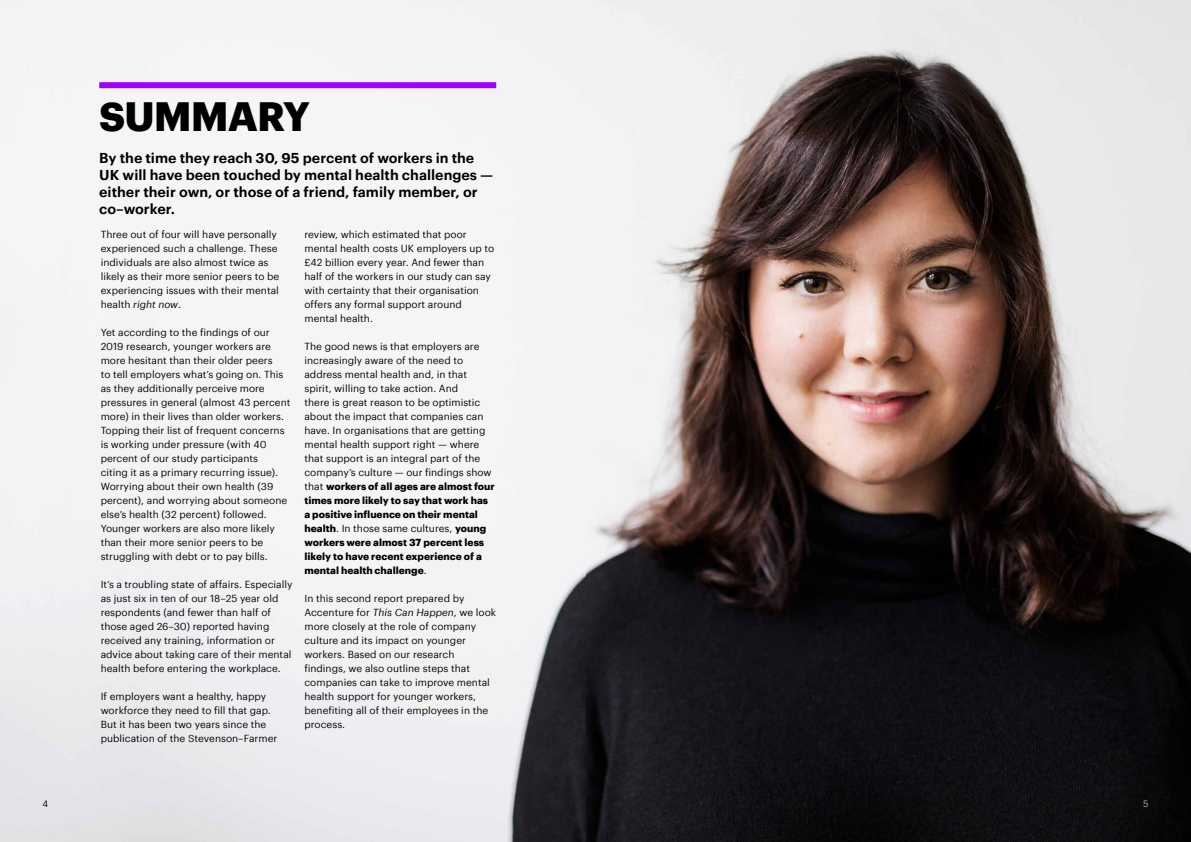
<style>
.page{position:relative;width:1191px;height:842px;background:#fff}
.page>*{position:absolute;margin:0;border:0;box-sizing:border-box;transform-origin:0 0}
.t1{font:700 40px "Graphik";letter-spacing:-.025em;color:#000}
.t2{font:600 14px/17px "Graphik";color:#000}
.t3{font:10px/14px "Graphik";color:#000}
.t4{font:9px "Graphik";color:#000}
.t5{font:9px "Graphik";color:#b3b2b2}
.s1{font-style:italic}
.s2{font-weight:700}
</style>
<div class="page">
<img style="left:0;top:0;width:587px;height:842px">
<div style="left:99px;top:82px;width:397px;height:6px;background:#a100ff"></div>
<img style="left:587px;top:0;width:604px;height:842px">
<h1 class="t1" style="left:99px;top:85px;width:213px">SUMMARY</h1>
<h2 class="t2" style="left:99px;top:149px;width:396px">By the time they reach 30, 95 percent of workers in the UK will have been touched by mental health challenges — either their own, or those of a friend, family member, or co–worker.</h2>
<p class="t3" style="left:101px;top:226px;width:180px">Three out of four will have personally experienced such a challenge. These individuals are also almost twice as likely as their more senior peers to be experiencing issues with their mental health <span class="s1">right now</span>.</p>
<p class="t3" style="left:101px;top:324px;width:191px">Yet according to the findings of our 2019 research, younger workers are more hesitant than their older peers<br>to tell employers what’s going on. This as they additionally perceive more pressures in general (almost 43 percent more) in their lives than older workers.<br>Topping their list of frequent concerns is working under pressure (with 40 percent of our study participants<br>citing it as a primary recurring issue).<br>Worrying about their own health (39 percent), and worrying about someone else’s health (32 percent) followed.<br>Younger workers are also more likely than their more senior peers to be struggling with debt or to pay bills.</p>
<p class="t3" style="left:101px;top:576px;width:193px">It’s a troubling state of affairs. Especially as just six in ten of our 18–25 year old respondents (and fewer than half of those aged 26–30) reported having received any training, information or advice about taking care of their mental health before entering the workplace.</p>
<p class="t3" style="left:101px;top:688px;width:178px">If employers want a healthy, happy workforce they need to fill that gap.<br>But it has been two years since the publication of the Stevenson–Farmer</p>
<p class="t3" style="left:304px;top:226px;width:191px">review, which estimated that poor mental health costs UK employers up to £42 billion every year. And fewer than half of the workers in our study can say with certainty that their organisation offers any formal support around mental health.</p>
<p class="t3" style="left:304px;top:338px;width:192px">The good news is that employers are increasingly aware of the need to address mental health and, in that spirit, willing to take action. And<br>there is great reason to be optimistic about the impact that companies can have. In organisations that are getting mental health support right — where that support is an integral part of the company’s culture — our findings show that <span class="s2">workers of all ages are almost four times more likely to say that work has a positive influence on their mental health</span>. In those same cultures, <span class="s2">young workers were almost 37 percent less likely to have recent experience of a mental health challenge</span>.</p>
<p class="t3" style="left:304px;top:590px;width:193px">In this second report prepared by<br>Accenture for <span class="s1">This Can Happen</span>, we look more closely at the role of company culture and its impact on younger workers. Based on our research findings, we also outline steps that companies can take to improve mental health support for younger workers, benefiting all of their employees in the process.</p>
<p class="t4" style="left:43px;top:797px;width:7px">4</p>
<p class="t5" style="left:1143px;top:797px;width:7px">5</p>
</div>
